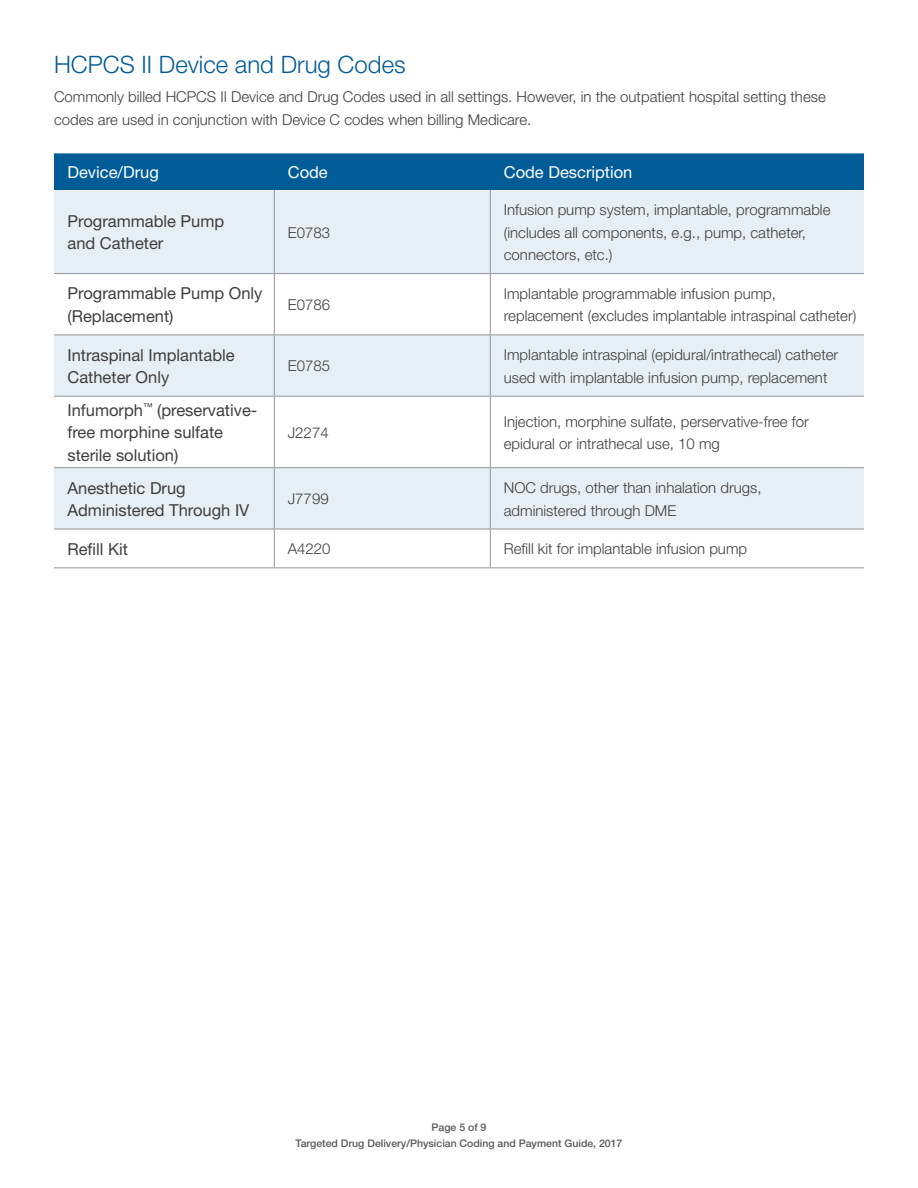
<style>
.page{position:relative;width:918px;height:1188px;background:#fff}
.page>*{position:absolute;margin:0;border:0;box-sizing:border-box;transform-origin:0 0}
.t1{font:300 24px "Helvetica Neue";color:#005c97}
.t2{font:16.5px/22.5px "Helvetica Neue";color:#3e3e3f}
.t3{font:16.5px "Helvetica Neue";color:#fff}
.t4{font:300 15px/22.5px "Helvetica Neue";color:#3e3e3f}
.t5{font:500 10.5px/15.8px "Helvetica Neue";color:#57585a;text-align:center}
</style>
<div class="page">
<div style="left:54px;top:153px;width:810px;height:37px;background:#005c97"></div>
<svg style="left:54px;top:190px;width:810px;height:339px;fill:#e6eff5"></svg>
<svg style="left:54px;top:397px;width:810px;height:70px"></svg>
<hr style="left:274px;top:190px;width:1px;height:83px;background:#939598">
<hr style="left:490px;top:190px;width:1px;height:83px;background:#939598">
<hr style="left:54px;top:273px;width:220px;height:1px;background:#939598">
<hr style="left:274px;top:273px;width:216px;height:1px;background:#939598">
<hr style="left:274px;top:274px;width:1px;height:60px;background:#939598">
<hr style="left:490px;top:273px;width:374px;height:1px;background:#939598">
<hr style="left:490px;top:274px;width:1px;height:60px;background:#939598">
<hr style="left:54px;top:334px;width:220px;height:1px;background:#939598">
<hr style="left:274px;top:334px;width:216px;height:1px;background:#939598">
<hr style="left:274px;top:335px;width:1px;height:61px;background:#939598">
<hr style="left:490px;top:334px;width:374px;height:1px;background:#939598">
<hr style="left:490px;top:335px;width:1px;height:61px;background:#939598">
<hr style="left:54px;top:396px;width:220px;height:1px;background:#939598">
<hr style="left:274px;top:396px;width:216px;height:1px;background:#939598">
<hr style="left:274px;top:397px;width:1px;height:70px;background:#939598">
<hr style="left:490px;top:396px;width:374px;height:1px;background:#939598">
<hr style="left:490px;top:397px;width:1px;height:70px;background:#939598">
<hr style="left:54px;top:467px;width:220px;height:1px;background:#939598">
<hr style="left:274px;top:467px;width:216px;height:1px;background:#939598">
<hr style="left:274px;top:468px;width:1px;height:61px;background:#939598">
<hr style="left:490px;top:467px;width:374px;height:1px;background:#939598">
<hr style="left:490px;top:468px;width:1px;height:61px;background:#939598">
<hr style="left:54px;top:529px;width:220px;height:1px;background:#939598">
<hr style="left:274px;top:529px;width:216px;height:1px;background:#939598">
<hr style="left:274px;top:529px;width:1px;height:38px;background:#939598">
<hr style="left:490px;top:529px;width:374px;height:1px;background:#939598">
<hr style="left:490px;top:529px;width:1px;height:38px;background:#939598">
<hr style="left:54px;top:567px;width:220px;height:1px;background:#939598">
<hr style="left:274px;top:567px;width:216px;height:1px;background:#939598">
<hr style="left:490px;top:567px;width:374px;height:1px;background:#939598">
<p class="t1" style="left:54px;top:50px;width:353px">HCPCS II Device and Drug Codes</p>
<p class="t4" style="left:54px;top:85px;width:773px">Commonly billed HCPCS II Device and Drug Codes used in all settings. However, in the outpatient hospital setting these codes are used in conjunction with Device C codes when billing Medicare.</p>
<p class="t3" style="left:68px;top:162px;width:93px">Device/Drug</p>
<p class="t3" style="left:288px;top:162px;width:42px">Code</p>
<p class="t3" style="left:504px;top:162px;width:130px">Code Description</p>
<p class="t2" style="left:68px;top:210px;width:158px">Programmable Pump</p>
<p class="t2" style="left:68px;top:232px;width:97px">and Catheter</p>
<p class="t4" style="left:504px;top:198px;width:328px">Infusion pump system, implantable, programmable (includes all components, e.g., pump, catheter, connectors, etc.)</p>
<p class="t4" style="left:288px;top:221px;width:44px">E0783</p>
<p class="t2" style="left:68px;top:282px;width:197px">Programmable Pump Only (Replacement)</p>
<p class="t4" style="left:288px;top:293px;width:44px">E0786</p>
<p class="t4" style="left:504px;top:282px;width:354px">Implantable programmable infusion pump, replacement (excludes implantable intraspinal catheter)</p>
<p class="t2" style="left:68px;top:343px;width:169px">Intraspinal Implantable<br>Catheter Only</p>
<p class="t4" style="left:288px;top:355px;width:44px">E0785</p>
<p class="t4" style="left:504px;top:343px;width:336px">Implantable intraspinal (epidural/intrathecal) catheter used with implantable infusion pump, replacement</p>
<p class="t2" style="left:68px;top:399px;width:191px">Infumorph<sup>™</sup> (preservative&shy;free morphine sulfate sterile solution)</p>
<p class="t4" style="left:288px;top:421px;width:42px">J2274</p>
<p class="t4" style="left:504px;top:410px;width:307px">Injection, morphine sulfate, perservative-free for epidural or intrathecal use, 10 mg</p>
<p class="t2" style="left:68px;top:476px;width:183px">Anesthetic Drug<br>Administered Through IV</p>
<p class="t4" style="left:288px;top:487px;width:42px">J7799</p>
<p class="t4" style="left:504px;top:476px;width:259px">NOC drugs, other than inhalation drugs,</p>
<p class="t4" style="left:504px;top:499px;width:174px">administered through DME</p>
<p class="t2" style="left:68px;top:538px;width:62px">Refill Kit</p>
<p class="t4" style="left:288px;top:537px;width:44px">A4220</p>
<p class="t4" style="left:504px;top:537px;width:245px">Refill kit for implantable infusion pump</p>
<p class="t5" style="left:296px;top:1119px;width:328px">Page 5 of 9<br>Targeted Drug Delivery/Physician Coding and Payment Guide, 2017</p>
</div>
